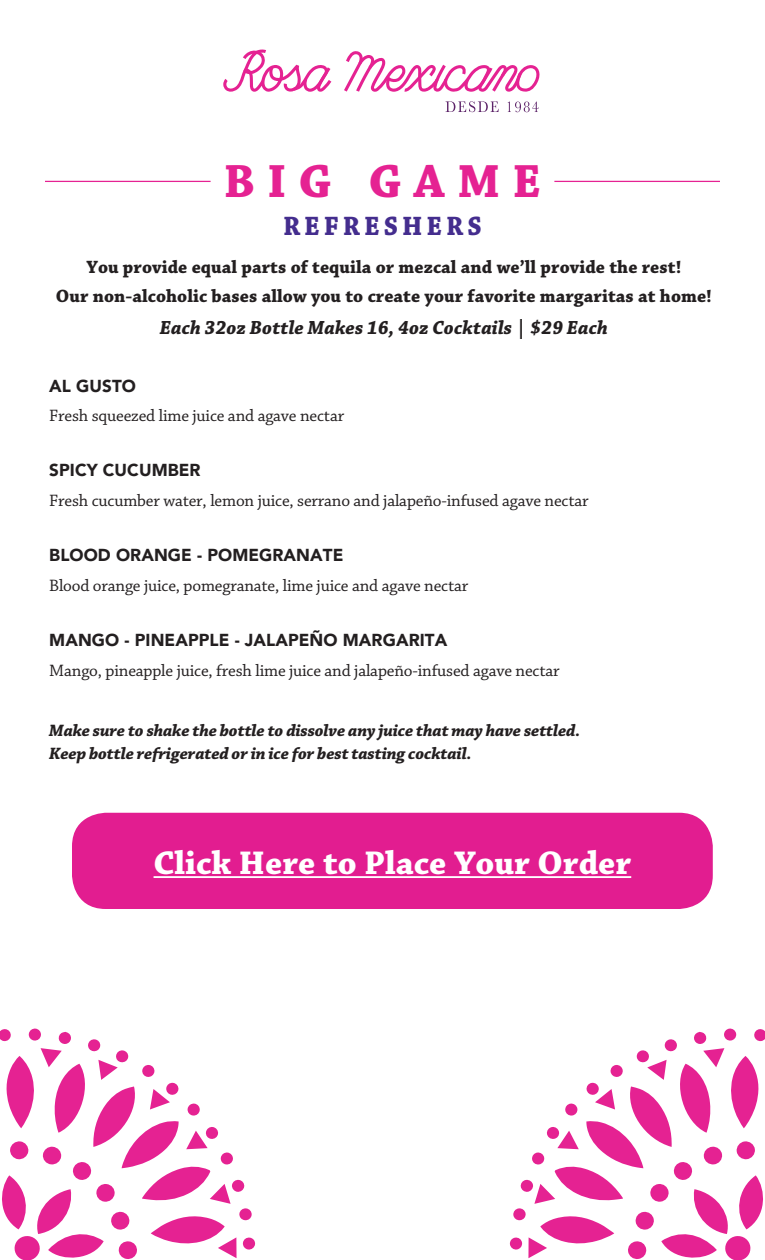
<style>
.page{position:relative;width:765px;height:1260px;background:#fff}
.page>*{position:absolute;margin:0;border:0;box-sizing:border-box;transform-origin:0 0}
.t1{font:700 49px "Chaparral Pro";letter-spacing:.25em;color:#e52292}
.subheader{font:700 34.5px "Chaparral Pro";color:#fff}
.t2{font:700 28px "Chaparral Pro";letter-spacing:.15em;color:#442d8e;scale:.96 1}
.subheader-2{font:italic 700 20px "Chaparral Pro";letter-spacing:.005em;color:#231f20}
.subheader-3{font:700 18.75px "Chaparral Pro";letter-spacing:.005em;color:#231f20}
.subheader-4{font:17.38px "Chaparral Pro";letter-spacing:-.01em;color:#231f20}
.subheader-5{font:italic 700 17.38px "Chaparral Pro";letter-spacing:-.01em;color:#231f20}
.subheader-6{font:900 17.38px "Avenir";letter-spacing:.005em;color:#231f20}
</style>
<div class="page">
<div style="left:72px;top:813px;width:641px;height:96px;background:#e21d90;border-radius:34px"></div>
<svg style="left:445px;top:101px;width:54px;height:11px"></svg>
<svg style="left:508px;top:102px;width:31px;height:10px"></svg>
<svg style="left:223px;top:49px;width:108px;height:43px"></svg>
<svg style="left:344px;top:51px;width:196px;height:41px"></svg>
<hr style="left:554px;top:181px;width:166px;height:1px;background:#e52292">
<hr style="left:45px;top:181px;width:166px;height:1px;background:#e52292">
<svg style="left:510px;top:1028px;width:255px;height:232px"></svg>
<svg style="left:0;top:1028px;width:255px;height:232px"></svg>
<hr style="left:154px;top:876px;width:477px;height:2px;background:#fff">
<p class="t1" style="left:224px;top:153px;width:319px">BIG GAME</p>
<p class="t2" style="left:283px;top:209px;width:208px">REFRESHERS</p>
<p class="subheader-3" style="left:86px;top:256px;width:597px">You provide equal parts of tequila or mezcal and we’ll provide the rest!</p>
<p class="subheader-3" style="left:56px;top:285px;width:658px">Our non-alcoholic bases allow you to create your favorite margaritas at home!</p>
<p class="subheader-2" style="left:160px;top:316px;width:450px">Each 32oz Bottle Makes 16, 4oz Cocktails | $29 Each</p>
<p class="subheader-6" style="left:49px;top:371px;width:88px">AL GUSTO</p>
<p class="subheader-4" style="left:49px;top:406px;width:296px">Fresh squeezed lime juice and agave nectar</p>
<p class="subheader-6" style="left:49px;top:455px;width:153px">SPICY CUCUMBER</p>
<p class="subheader-4" style="left:49px;top:491px;width:541px">Fresh cucumber water, lemon juice, serrano and jalapeño-infused agave nectar</p>
<p class="subheader-6" style="left:49px;top:540px;width:296px">BLOOD ORANGE - POMEGRANATE</p>
<p class="subheader-4" style="left:49px;top:576px;width:421px">Blood orange juice, pomegranate, lime juice and agave nectar</p>
<p class="subheader-6" style="left:49px;top:625px;width:400px">MANGO - PINEAPPLE - JALAPEÑO MARGARITA</p>
<p class="subheader-4" style="left:49px;top:661px;width:512px">Mango, pineapple juice, fresh lime juice and jalapeño-infused agave nectar</p>
<p class="subheader-5" style="left:49px;top:720px;width:533px">Make sure to shake the bottle to dissolve any juice that may have settled.</p>
<p class="subheader-5" style="left:49px;top:743px;width:424px">Keep bottle refrigerated or in ice for best tasting cocktail.</p>
<p class="subheader" style="left:154px;top:842px;width:479px">Click Here to Place Your Order</p>
</div>
